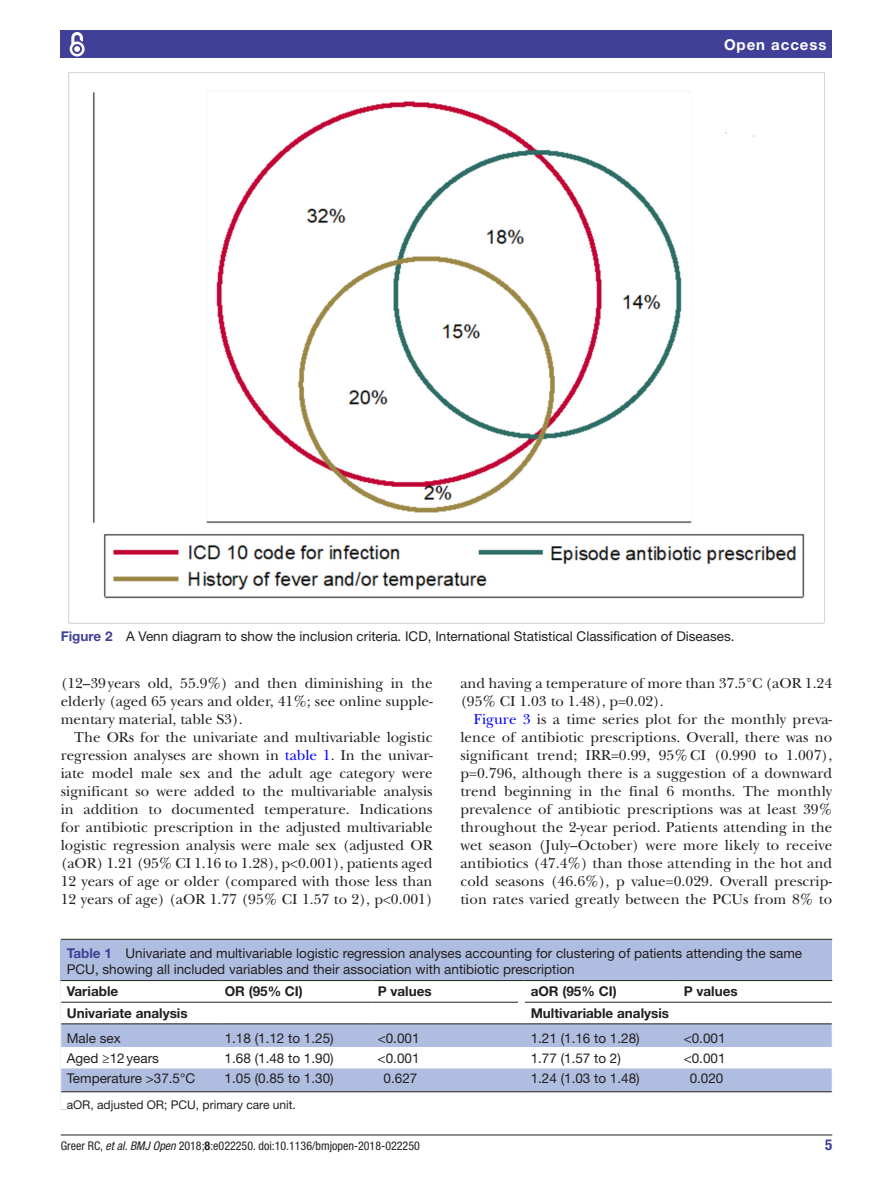
<style>
.page{position:relative;width:893px;height:1191px;background:#fff}
.page>*{position:absolute;margin:0;border:0;box-sizing:border-box;transform-origin:0 0}
.t1{font:15px/18px "New Baskerville";color:#231f20;text-align:justify}
.t2{font:700 15px "Helvetica Neue LT Std";letter-spacing:.065em;color:#fff}
.t3{font:700 condensed 15px "Helvetica Neue LT Std";color:#414099}
.t4{font:13.5px/16.5px "Helvetica Neue LT Std";color:#231f20}
.t5{font:700 13.5px "Helvetica Neue LT Std";color:#231f20}
.t6{font:condensed 12px "Helvetica Neue LT Std";color:#231f20}
.t7{font:12px "Helvetica Neue LT Std";color:#231f20}
.s1{font-weight:700;color:#414099}
.s2{color:#00f}
.s3{font-style:italic}
.s4{font-weight:700}
</style>
<div class="page">
<hr style="left:61px;top:1134px;width:771px;height:1px;background:#231f20">
<div style="left:61px;top:31px;width:771px;height:27px;background:#414099"></div>
<svg style="left:69px;top:32px;width:16px;height:25px"></svg>
<img style="left:68px;top:73px;width:757px;height:551px">
<div style="left:61px;top:939px;width:771px;height:170px;background:#afbde1"></div>
<hr style="left:61px;top:939px;width:771px;height:1px;background:#231f20">
<div style="left:61px;top:981px;width:771px;height:128px;background:#fff"></div>
<svg style="left:61px;top:1024px;width:771px;height:67px"></svg>
<hr style="left:219px;top:1023px;width:153px;height:1px;background:#231f20">
<hr style="left:372px;top:1023px;width:153px;height:1px;background:#231f20">
<hr style="left:678px;top:1023px;width:154px;height:1px;background:#231f20">
<hr style="left:61px;top:980px;width:158px;height:1px;background:#231f20">
<hr style="left:219px;top:980px;width:153px;height:1px;background:#231f20">
<hr style="left:219px;top:1001px;width:153px;height:1px;background:#231f20">
<hr style="left:372px;top:980px;width:153px;height:1px;background:#231f20">
<hr style="left:372px;top:1001px;width:153px;height:1px;background:#231f20">
<hr style="left:525px;top:980px;width:153px;height:1px;background:#231f20">
<hr style="left:678px;top:980px;width:154px;height:1px;background:#231f20">
<hr style="left:678px;top:1001px;width:154px;height:1px;background:#231f20">
<hr style="left:61px;top:1001px;width:158px;height:1px;background:#231f20">
<hr style="left:61px;top:1023px;width:158px;height:1px;background:#231f20">
<hr style="left:525px;top:1001px;width:153px;height:1px;background:#231f20">
<hr style="left:525px;top:1023px;width:153px;height:1px;background:#231f20">
<hr style="left:219px;top:1091px;width:153px;height:1px;background:#231f20">
<hr style="left:372px;top:1091px;width:153px;height:1px;background:#231f20">
<hr style="left:525px;top:1091px;width:153px;height:1px;background:#231f20">
<hr style="left:61px;top:1091px;width:158px;height:1px;background:#231f20">
<hr style="left:678px;top:1091px;width:154px;height:1px;background:#231f20">
<svg style="left:60px;top:981px;width:1px;height:128px"></svg>
<hr style="left:67px;top:1108px;width:765px;height:2px;background:#fff">
<svg style="left:519px;top:1000px;width:6px;height:4px"></svg>
<p class="t2" style="left:724px;top:35px;width:104px">Open access</p>
<p class="t4" style="left:61px;top:628px;width:675px"><span class="s1">Figure 2</span> A Venn diagram to show the inclusion criteria. ICD, International Statistical Classification of Diseases.</p>
<p class="t1" style="left:61px;top:674px;width:373px">(12–39years old, 55.9%) and then diminishing in the elderly (aged 65 years and older, 41%; see online supple&shy;mentary material, table S3).</p>
<p class="t1" style="left:61px;top:728px;width:373px;text-indent:14px">The ORs for the univariate and multivariable logistic regression analyses are shown in <span class="s2">table 1</span>. In the univar&shy;iate model male sex and the adult age category were significant so were added to the multivariable analysis in addition to documented temperature. Indications for antibiotic prescription in the adjusted multivariable logistic regression analysis were male sex (adjusted OR (aOR) 1.21 (95% CI 1.16 to 1.28), p&lt;0.001), patients aged 12 years of age or older (compared with those less than 12 years of age) (aOR 1.77 (95% CI 1.57 to 2), p&lt;0.001)</p>
<p class="t1" style="left:460px;top:674px;width:373px">and having a temperature of more than 37.5°C (aOR 1.24 (95% CI 1.03 to 1.48), p=0.02).</p>
<p class="t1" style="left:460px;top:710px;width:373px;text-indent:13px"><span class="s2">Figure 3</span> is a time series plot for the monthly preva&shy;lence of antibiotic prescriptions. Overall, there was no significant trend; IRR=0.99, 95%CI (0.990 to 1.007), p=0.796, although there is a suggestion of a downward trend beginning in the final 6 months. The monthly prevalence of antibiotic prescriptions was at least 39% throughout the 2-year period. Patients attending in the wet season (July–October) were more likely to receive antibiotics (47.4%) than those attending in the hot and cold seasons (46.6%), p value=0.029. Overall prescrip&shy;tion rates varied greatly between the PCUs from 8% to</p>
<p class="t4" style="left:67px;top:944px;width:737px"><span class="s1">Table 1</span> Univariate and multivariable logistic regression analyses accounting for clustering of patients attending the same<br>PCU, showing all included variables and their association with antibiotic prescription</p>
<p class="t5" style="left:67px;top:983px;width:53px">Variable</p>
<p class="t5" style="left:225px;top:983px;width:80px">OR (95% CI)</p>
<p class="t5" style="left:378px;top:983px;width:56px">P values</p>
<p class="t5" style="left:531px;top:983px;width:87px">aOR (95% CI)</p>
<p class="t5" style="left:684px;top:983px;width:56px">P values</p>
<p class="t5" style="left:67px;top:1004px;width:122px">Univariate analysis</p>
<p class="t5" style="left:531px;top:1004px;width:140px">Multivariable analysis</p>
<p class="t4" style="left:67px;top:1029px;width:56px">Male sex</p>
<p class="t4" style="left:225px;top:1029px;width:111px">1.18 (1.12 to 1.25)</p>
<p class="t4" style="left:378px;top:1029px;width:43px">&lt;0.001</p>
<p class="t4" style="left:531px;top:1029px;width:111px">1.21 (1.16 to 1.28)</p>
<p class="t4" style="left:684px;top:1029px;width:43px">&lt;0.001</p>
<p class="t4" style="left:67px;top:1049px;width:94px">Aged ≥12years</p>
<p class="t4" style="left:225px;top:1049px;width:111px">1.68 (1.48 to 1.90)</p>
<p class="t4" style="left:378px;top:1049px;width:43px">&lt;0.001</p>
<p class="t4" style="left:531px;top:1049px;width:92px">1.77 (1.57 to 2)</p>
<p class="t4" style="left:684px;top:1049px;width:43px">&lt;0.001</p>
<p class="t4" style="left:67px;top:1069px;width:130px">Temperature &gt;37.5°C</p>
<p class="t4" style="left:225px;top:1069px;width:111px">1.05 (0.85 to 1.30)</p>
<p class="t4" style="left:384px;top:1069px;width:35px">0.627</p>
<p class="t4" style="left:531px;top:1069px;width:111px">1.24 (1.03 to 1.48)</p>
<p class="t4" style="left:690px;top:1069px;width:35px">0.020</p>
<p class="t7" style="left:67px;top:1098px;width:231px">aOR, adjusted OR; PCU, primary care unit.</p>
<p class="t6" style="left:61px;top:1138px;width:361px">Greer RC, <span class="s3">et al</span>. <span class="s3">BMJ Open</span> 2018;<span class="s4">8</span>:e022250. doi:10.1136/bmjopen-2018-022250</p>
<p class="t3" style="left:825px;top:1135px;width:9px">5</p>
</div>
